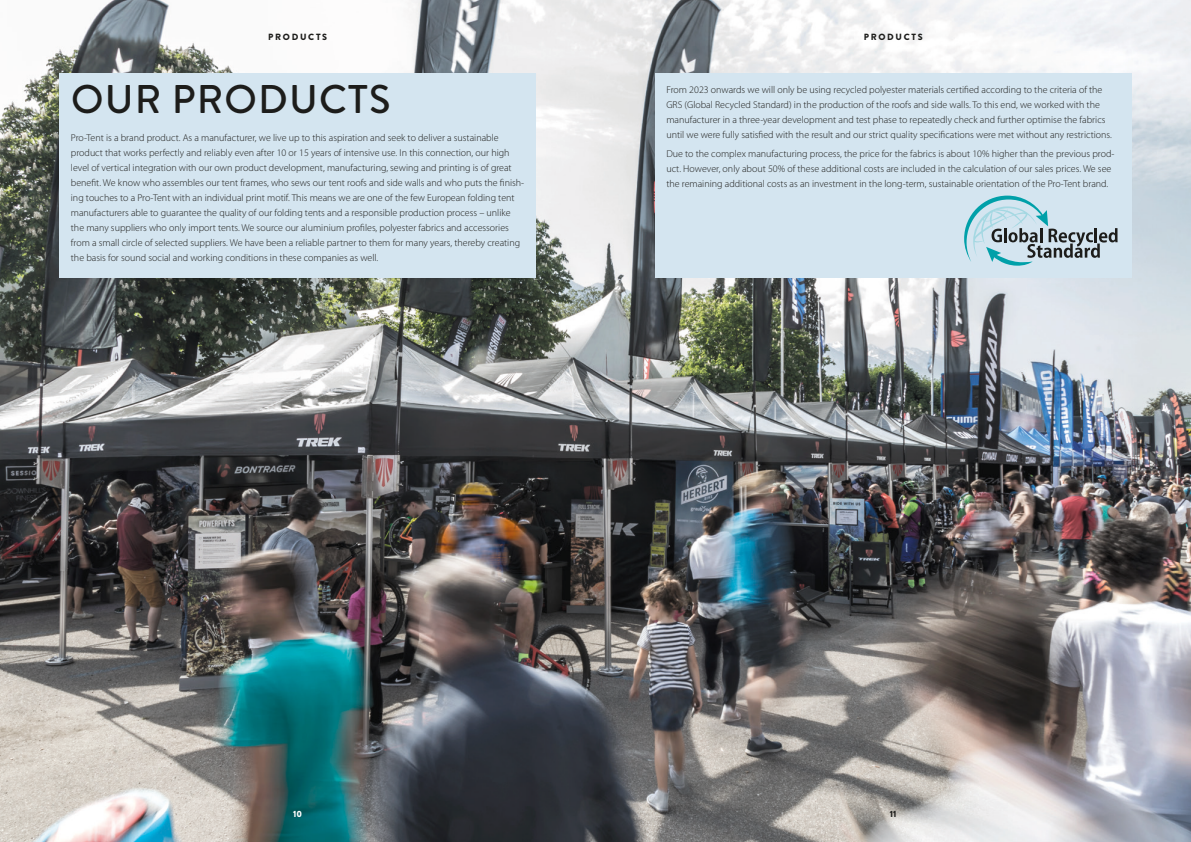
<style>
.page{position:relative;width:1191px;height:842px;background:#fff}
.page>*{position:absolute;margin:0;border:0;box-sizing:border-box;transform-origin:0 0}
.t1{font:500 40px "Brandon Grotesque";letter-spacing:.03em;color:#1d1d1b}
.t2{font:300 10px/15px "Myriad Pro";color:#1d1d1b}
.t3{font:900 9px "Brandon Grotesque";letter-spacing:.19em;color:#1d1d1b}
.t4{font:900 9px "Brandon Grotesque";color:#fff}
</style>
<div class="page">
<img style="left:0;top:0;width:1191px;height:842px">
<div style="left:60px;top:74px;width:476px;height:204px;background:#d4e5f0"></div>
<div style="left:655px;top:74px;width:476px;height:204px;background:#d4e5f0"></div>
<svg style="left:964px;top:196px;width:153px;height:70px"></svg>
<p class="t3" style="left:268px;top:31px;width:61px">PRODUCTS</p>
<p class="t3" style="left:863px;top:31px;width:61px">PRODUCTS</p>
<p class="t1" style="left:71px;top:72px;width:321px">OUR PRODUCTS</p>
<p class="t2" style="left:666px;top:82px;width:447px">From 2023 onwards we will only be using recycled polyester materials certified according to the criteria of the GRS (Global Recycled Standard) in the production of the roofs and side walls. To this end, we worked with the manufacturer in a three-year development and test phase to repeatedly check and further optimise the fabrics until we were fully satisfied with the result and our strict quality specifications were met without any restrictions.</p>
<p class="t2" style="left:666px;top:146px;width:449px">Due to the complex manufacturing process, the price for the fabrics is about 10% higher than the previous prod&shy;uct. However, only about 50% of these additional costs are included in the calculation of our sales prices. We see the remaining additional costs as an investment in the long-term, sustainable orientation of the Pro-Tent brand.</p>
<p class="t2" style="left:71px;top:130px;width:455px">Pro-Tent is a brand product. As a manufacturer, we live up to this aspiration and seek to deliver a sustainable product that works perfectly and reliably even after 10 or 15 years of intensive use. In this connection, our high level of vertical integration with our own product development, manufacturing, sewing and printing is of great benefit. We know who assembles our tent frames, who sews our tent roofs and side walls and who puts the finish&shy;ing touches to a Pro-Tent with an individual print motif. This means we are one of the few European folding tent manufacturers able to guarantee the quality of our folding tents and a responsible production process – unlike the many suppliers who only import tents. We source our aluminium profiles, polyester fabrics and accessories from a small circle of selected suppliers. We have been a reliable partner to them for many years, thereby creating the basis for sound social and working conditions in these companies as well.</p>
<p class="t4" style="left:293px;top:808px;width:10px">10</p>
<p class="t3" style="left:890px;top:808px;width:8px">11</p>
</div>
